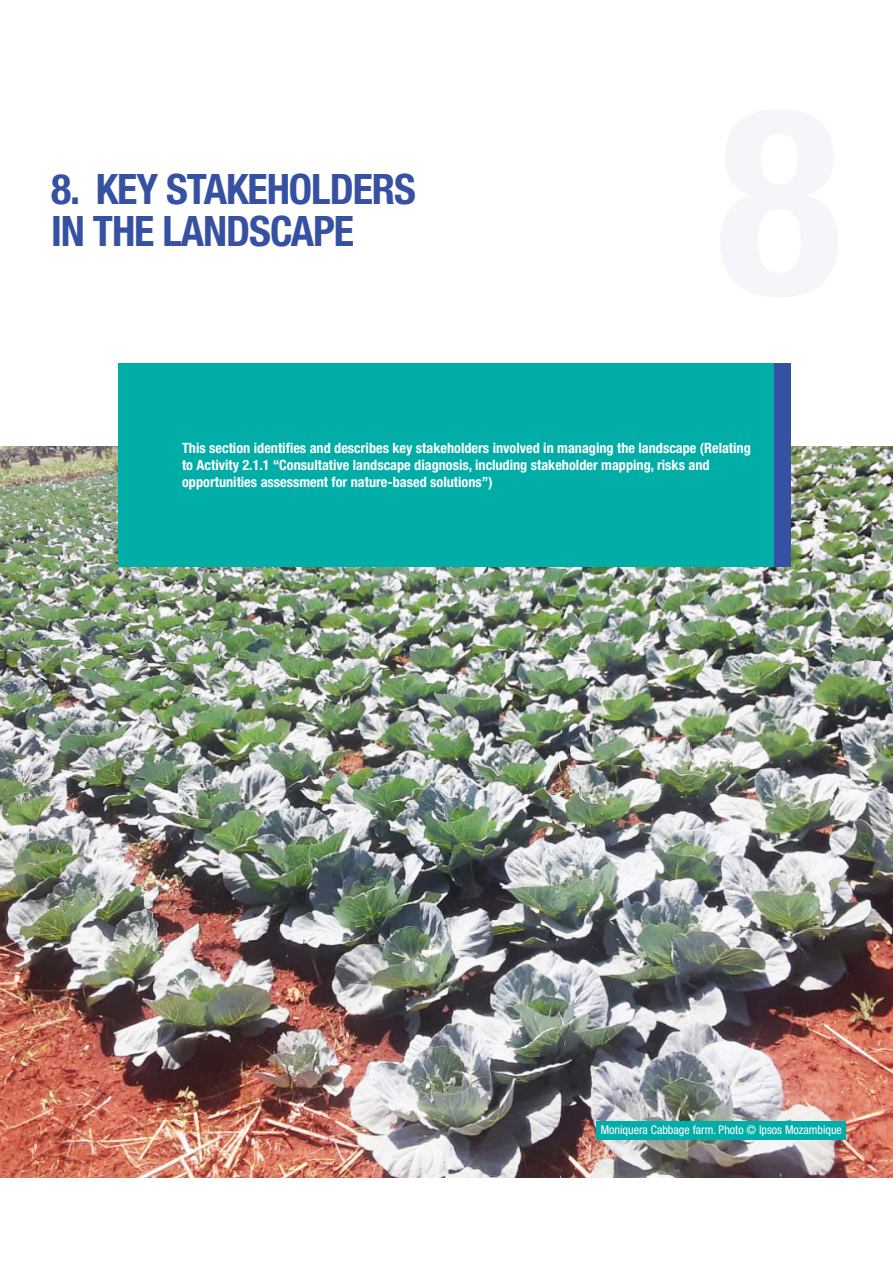
<style>
.page{position:relative;width:893px;height:1263px;background:#fff}
.page>*{position:absolute;margin:0;border:0;box-sizing:border-box;transform-origin:0 0}
.t1{font:700 condensed 42px/42px "Helvetica Neue LT Pro";letter-spacing:-.025em;color:#3650a2}
.t2{font:700 condensed 14.25px/17.1px "Helvetica Neue LT Pro";color:#fff}
.t3{font:condensed 12px "Helvetica Neue LT Pro";color:#fff}
</style>
<div class="page">
<img style="left:0;top:446px;width:893px;height:732px">
<div style="left:118px;top:363px;width:657px;height:203px;background:#00ada7"></div>
<div style="left:597px;top:1121px;width:249px;height:18px;background:#00ada7"></div>
<div style="left:775px;top:363px;width:16px;height:203px;background:#3650a2"></div>
<h1 class="t1" style="left:51px;top:168px;width:366px">8. KEY STAKEHOLDERS<br>IN THE LANDSCAPE</h1>
<p class="t2" style="left:182px;top:439px;width:570px">This section identifies and describes key stakeholders involved in managing the landscape (Relating to Activity 2.1.1 “Consultative landscape diagnosis, including stakeholder mapping, risks and opportunities assessment for nature-based solutions”)</p>
<p class="t3" style="left:601px;top:1123px;width:243px">Moniquera Cabbage farm. Photo © Ipsos Mozambique</p>
</div>
